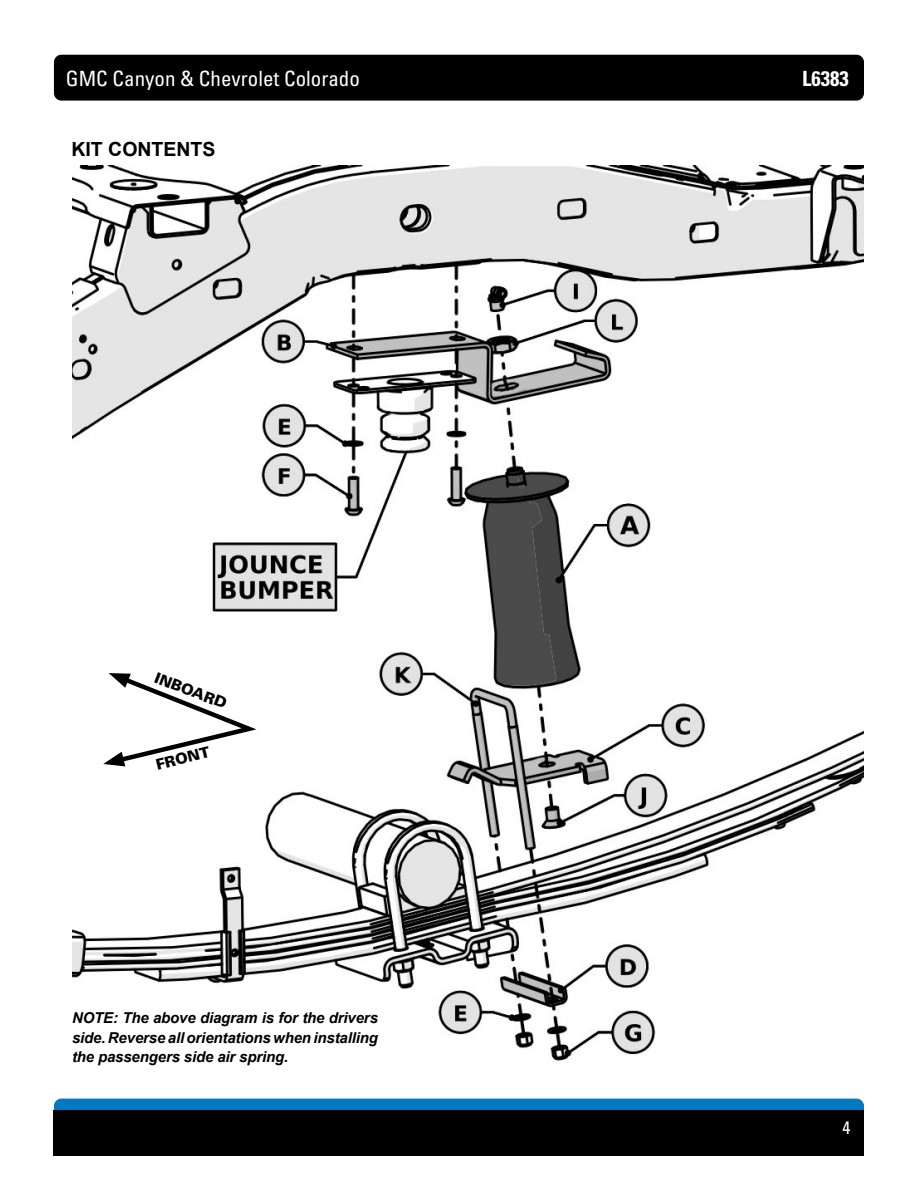
<style>
.page{position:relative;width:918px;height:1188px;background:#fff}
.page>*{position:absolute;margin:0;border:0;box-sizing:border-box;transform-origin:0 0}
.t1{font:condensed 21px "Univers LT Std";color:#fff}
.t2{font:700 condensed 21px "Univers LT Std";color:#fff}
.t3{font:700 19.5px "Arial";color:#000}
.t4{font:condensed 18px "Univers LT Std";color:#fff}
.t5{font:italic 700 15px/19.5px "Arial";letter-spacing:-.01em;color:#000;text-align:justify}
.t6{font:900 15px "Univers LT Std";color:#000}
</style>
<div class="page">
<div style="left:54px;top:55px;width:810px;height:46px;background:#000;border-radius:7px"></div>
<div style="left:54px;top:1099px;width:810px;height:45px;background:#0079c1;border-radius:7px"></div>
<div style="left:54px;top:1110px;width:810px;height:46px;background:#000"></div>
<img style="left:72px;top:166px;width:792px;height:895px">
<svg style="left:103px;top:672px;width:161px;height:94px"></svg>
<h1 class="t1" style="left:66px;top:65px;width:295px">GMC Canyon &amp; Chevrolet Colorado</h1>
<h1 class="t2" style="left:802px;top:65px;width:48px">L6383</h1>
<h2 class="t3" style="left:71px;top:136px;width:146px">KIT CONTENTS</h2>
<p class="t6" style="left:159px;top:668px;width:78px;rotate:21deg">INBOARD</p>
<p class="t6" style="left:154px;top:756px;width:56px;rotate:-14deg">FRONT</p>
<p class="t5" style="left:72px;top:1009px;width:308px">NOTE: The above diagram is for the drivers side. Reverse all orientations when installing the passengers side air spring.</p>
<p class="t4" style="left:843px;top:1116px;width:9px">4</p>
</div>
